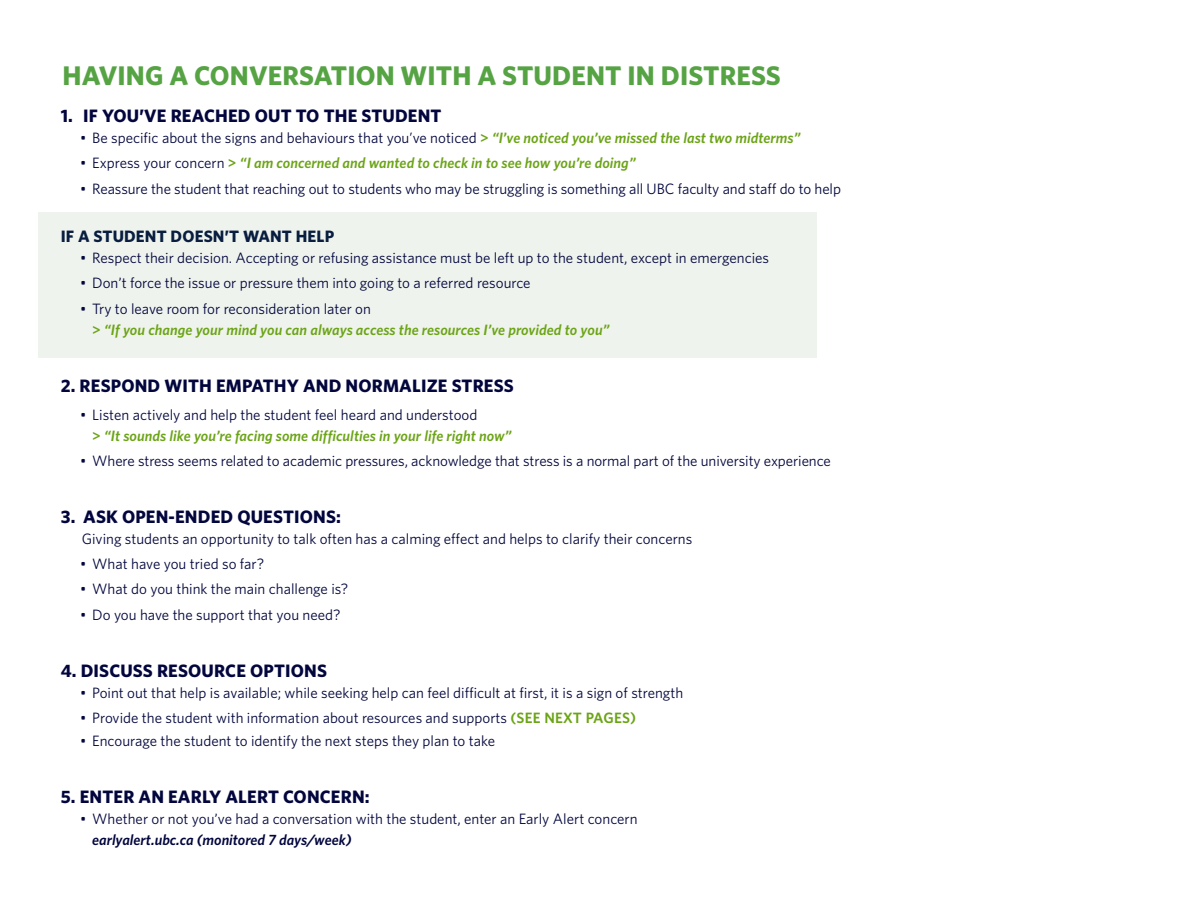
<style>
.page{position:relative;width:1188px;height:918px;background:#fff}
.page>*{position:absolute;margin:0;border:0;box-sizing:border-box;transform-origin:0 0}
.Heading_4{font:700 27px "Whitney";letter-spacing:.005em;color:#56a344}
.Heading_2{font:700 18px "Whitney";letter-spacing:.01em;color:#02063d}
.t1{font:700 16.5px "Whitney";letter-spacing:.01em;color:#081d3f}
.Body_copy_in_blue{font:15px/21px "Whitney";color:#02063d}
.t2{font:italic 600 15px/21px "Whitney";letter-spacing:.005em;color:#6ca417}
.s1{font-weight:600;color:#6ca417}
.s2{font-weight:600;font-style:italic;color:#6ca417}
.s3{font-weight:400;font-style:normal;color:#02063d}
.s4{font-style:normal}
.s5{font-weight:600;font-style:italic}
</style>
<div class="page">
<div style="left:38px;top:213px;width:778px;height:145px;background:#eff3ed"></div>
<p class="Heading_4" style="left:63px;top:58px;width:720px">HAVING A CONVERSATION WITH A STUDENT IN DISTRESS</p>
<p class="Heading_2" style="left:61px;top:104px;width:382px">1. IF YOU’VE REACHED OUT TO THE STUDENT</p>
<p class="Body_copy_in_blue" style="left:80px;top:127px;width:722px">• Be specific about the signs and behaviours that you’ve noticed <span class="s1">&gt;</span> <span class="s2">“I’ve noticed you’ve missed the last two midterms”</span></p>
<p class="t2" style="left:80px;top:152px;width:557px"><span class="s3">• Express your concern</span> <span class="s4">&gt;</span> “I am concerned and wanted to check in to see how you’re doing”</p>
<p class="Body_copy_in_blue" style="left:80px;top:178px;width:762px">• Reassure the student that reaching out to students who may be struggling is something all UBC faculty and staff do to help</p>
<p class="t1" style="left:61px;top:225px;width:275px">IF A STUDENT DOESN’T WANT HELP</p>
<p class="Body_copy_in_blue" style="left:80px;top:247px;width:690px">• Respect their decision. Accepting or refusing assistance must be left up to the student, except in emergencies</p>
<p class="Body_copy_in_blue" style="left:80px;top:272px;width:452px">• Don’t force the issue or pressure them into going to a referred resource</p>
<p class="t2" style="left:92px;top:298px;width:519px;text-indent:-12px"><span class="s3">• Try to leave room for reconsideration later on<br></span><span class="s4">&gt;</span> “If you change your mind you can always access the resources I’ve provided to you”</p>
<p class="Heading_2" style="left:61px;top:374px;width:454px">2. RESPOND WITH EMPATHY AND NORMALIZE STRESS</p>
<p class="t2" style="left:92px;top:404px;width:421px;text-indent:-12px"><span class="s3">• Listen actively and help the student feel heard and understood<br></span><span class="s4">&gt;</span> “It sounds like you’re facing some difficulties in your life right now”</p>
<p class="Body_copy_in_blue" style="left:80px;top:450px;width:752px">• Where stress seems related to academic pressures, acknowledge that stress is a normal part of the university experience</p>
<p class="Heading_2" style="left:61px;top:505px;width:282px">3. ASK OPEN-ENDED QUESTIONS:</p>
<p class="Body_copy_in_blue" style="left:82px;top:528px;width:612px">Giving students an opportunity to talk often has a calming effect and helps to clarify their concerns</p>
<p class="Body_copy_in_blue" style="left:80px;top:553px;width:185px">• What have you tried so far?</p>
<p class="Body_copy_in_blue" style="left:80px;top:578px;width:270px">• What do you think the main challenge is?</p>
<p class="Body_copy_in_blue" style="left:80px;top:604px;width:262px">• Do you have the support that you need?</p>
<p class="Heading_2" style="left:61px;top:659px;width:268px">4. DISCUSS RESOURCE OPTIONS</p>
<p class="Body_copy_in_blue" style="left:80px;top:682px;width:605px">• Point out that help is available; while seeking help can feel difficult at first, it is a sign of strength</p>
<p class="Body_copy_in_blue" style="left:80px;top:707px;width:558px">• Provide the student with information about resources and supports <span class="s1">(SEE NEXT PAGES)</span></p>
<p class="Body_copy_in_blue" style="left:80px;top:730px;width:416px">• Encourage the student to identify the next steps they plan to take</p>
<p class="Heading_2" style="left:61px;top:785px;width:310px">5. ENTER AN EARLY ALERT CONCERN:</p>
<p class="Body_copy_in_blue" style="left:92px;top:808px;width:547px;text-indent:-12px">• Whether or not you’ve had a conversation with the student, enter an Early Alert concern <span class="s5">earlyalert.ubc.ca (monitored 7 days/week)</span></p>
</div>
